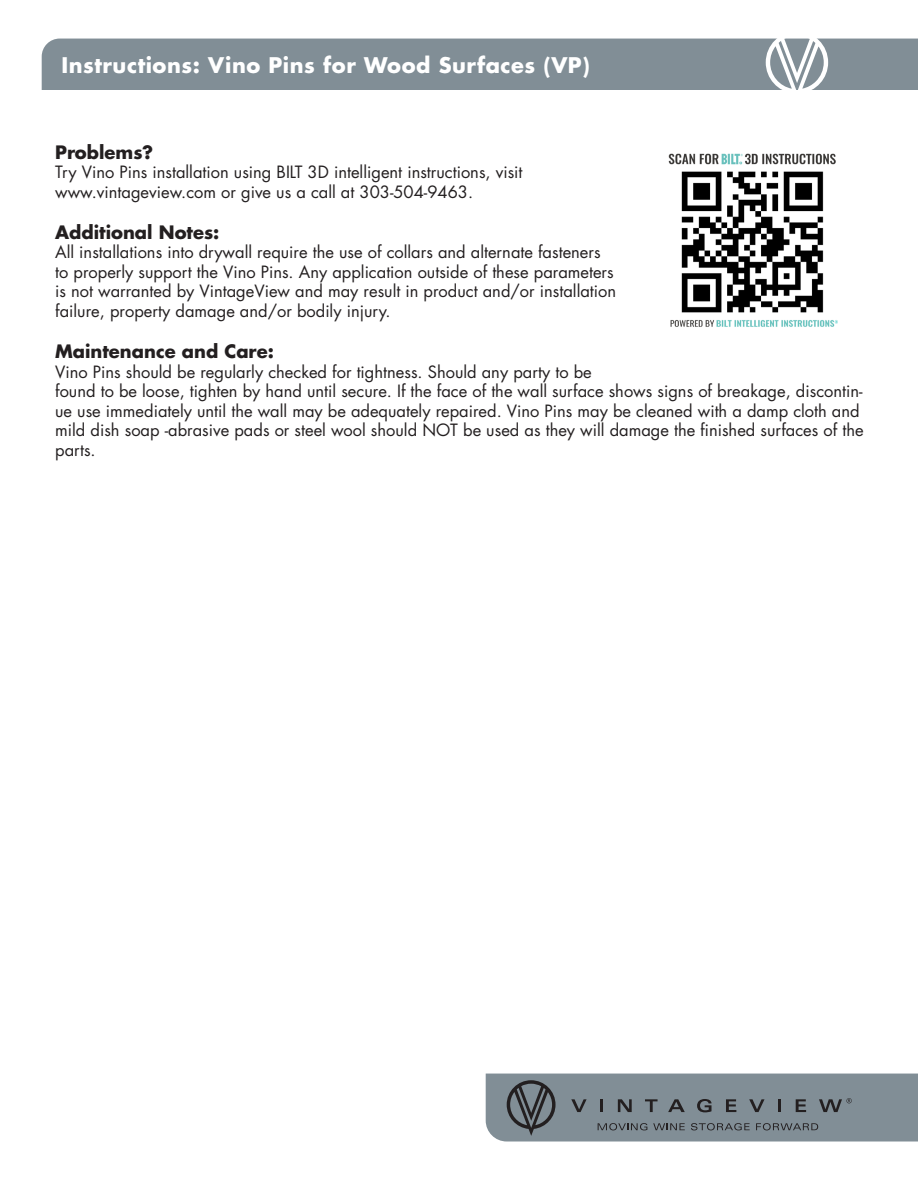
<style>
.page{position:relative;width:918px;height:1188px;background:#fff}
.page>*{position:absolute;margin:0;border:0;box-sizing:border-box;transform-origin:0 0}
.t1{font:700 21px "Futura Std";letter-spacing:.025em;color:#fff}
.t2{font:700 18px "Futura Std";color:#231f20}
.t3{font:16.5px/19.5px "Futura Std";color:#231f20}
</style>
<div class="page">
<div style="left:42px;top:39px;width:876px;height:51px;background:#818e96"></div>
<svg style="left:766px;top:38px;width:62px;height:52px"></svg>
<svg style="left:486px;top:1074px;width:432px;height:67px;background:#79858c"></svg>
<img style="left:668px;top:153px;width:170px;height:174px">
<p class="t1" style="left:62px;top:51px;width:530px">Instructions: Vino Pins for Wood Surfaces (VP)</p>
<p class="t2" style="left:55px;top:140px;width:100px">Problems?</p>
<p class="t3" style="left:55px;top:163px;width:469px">Try Vino Pins installation using BILT 3D intelligent instructions, visit www.vintageview.com or give us a call at 303-504-9463.</p>
<p class="t2" style="left:55px;top:220px;width:166px">Additional Notes:</p>
<p class="t3" style="left:55px;top:243px;width:563px">All installations into drywall require the use of collars and alternate fasteners to properly support the Vino Pins. Any application outside of these parameters is not warranted by VintageView and may result in product and/or installation failure, property damage and/or bodily injury.</p>
<p class="t2" style="left:55px;top:339px;width:220px">Maintenance and Care:</p>
<p class="t3" style="left:55px;top:362px;width:810px">Vino Pins should be regularly checked for tightness. Should any party to be<br>found to be loose, tighten by hand until secure. If the face of the wall surface shows signs of breakage, discontin&shy;ue use immediately until the wall may be adequately repaired. Vino Pins may be cleaned with a damp cloth and mild dish soap -abrasive pads or steel wool should NOT be used as they will damage the finished surfaces of the parts.</p>
</div>
